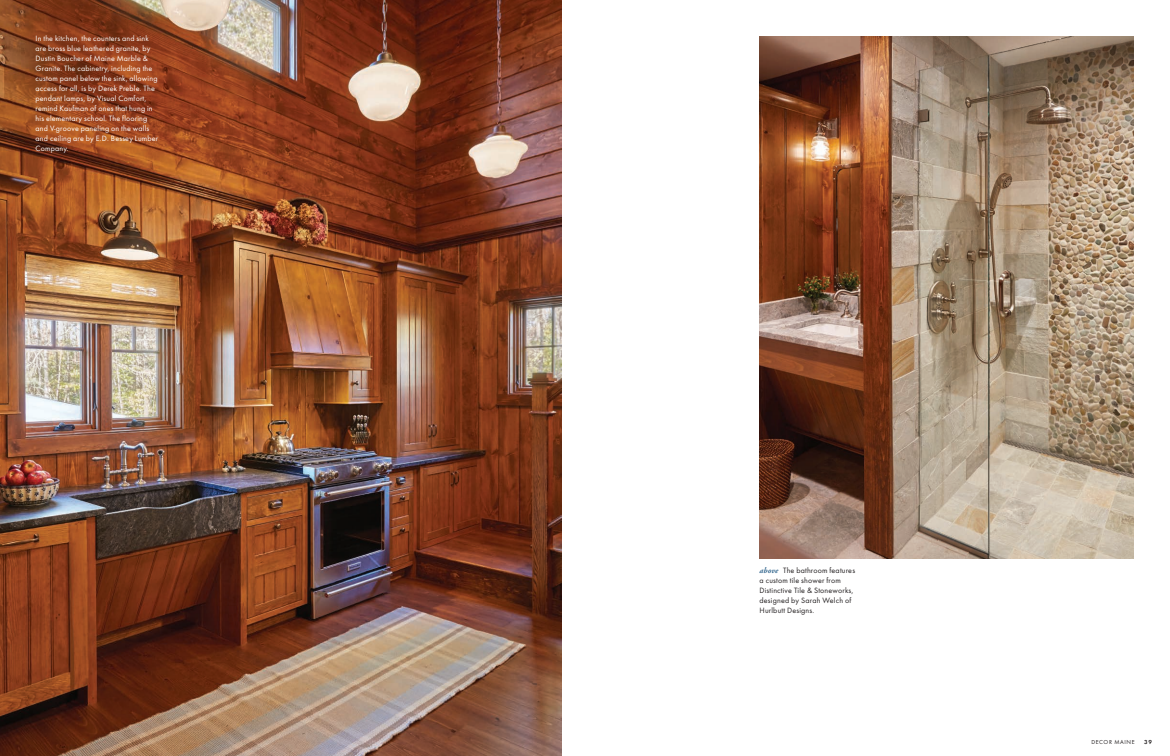
<style>
.page{position:relative;width:1170px;height:756px;background:#fff}
.page>*{position:absolute;margin:0;border:0;box-sizing:border-box;transform-origin:0 0}
.t1{font:8px/10px "Futura";letter-spacing:.02em;color:#fff}
.t2{font:8px/10px "Futura";letter-spacing:.02em;color:#231f20}
.t3{font:6px "Futura";letter-spacing:.1em;color:#231f20}
.t4{font:6px "Futura Dem Bld";color:#231f20}
.s1{font-family:"Adobe Garamond";font-weight:600;font-style:italic;font-size:8.2px;color:#215984}
</style>
<div class="page">
<img style="left:0;top:0;width:561px;height:756px">
<img style="left:760px;top:36px;width:374px;height:522px">
<p class="t1" style="left:36px;top:34px;width:124px">In the kitchen, the counters and sink are bross blue leathered granite, by Dustin Boucher of Maine Marble &amp; Granite. The cabinetry, including the custom panel below the sink, allowing access for all, is by Derek Preble. The pendant lamps, by Visual Comfort, remind Kaufman of ones that hung in his elementary school. The flooring and V-groove paneling on the walls and ceiling are by E.D. Bessey Lumber Company.</p>
<p class="t2" style="left:760px;top:565px;width:97px"><span class="s1">above</span> The bathroom features a custom tile shower from<br>Distinctive Tile &amp; Stoneworks, designed by Sarah Welch of<br>Hurlbutt Designs.</p>
<p class="t3" style="left:1091px;top:739px;width:45px">DECOR MAINE</p>
<p class="t4" style="left:1144px;top:739px;width:9px">39</p>
</div>
